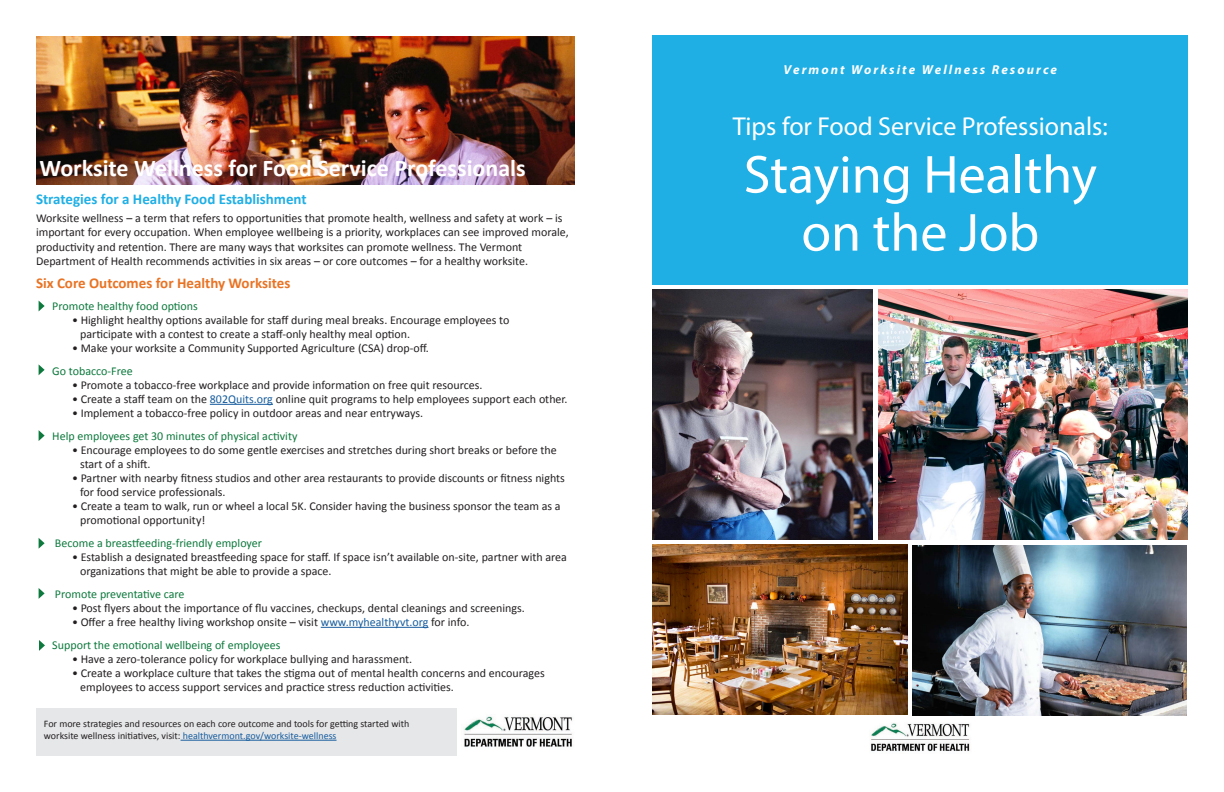
<style>
.page{position:relative;width:1224px;height:792px;background:#fff}
.page>*{position:absolute;margin:0;border:0;box-sizing:border-box;transform-origin:0 0}
.t1{font:54px/58px "Myriad Pro";color:#fff;text-align:center}
.t2{font:26px "Myriad Pro";color:#fff}
.t3{font:700 24px "Calibri";color:#fff}
.t4{font:700 15px "Calibri";color:#1fafe5}
.t5{font:700 15px "Calibri";color:#e97324}
.t6{font:italic 700 13px "Myriad Pro";letter-spacing:.16em;color:#fff}
.t7{font:12px/14px "Calibri";color:#231f20}
.t8{font:12px "Calibri";color:#0d793d}
.t9{font:10px "Calibri";color:#231f20}
.t10{font:10px "Calibri";color:#175d9e}
.s1{color:#175d9e}
.s2{color:#231f20}
</style>
<div class="page">
<div style="left:653px;top:36px;width:535px;height:249px;background:#1fafe5"></div>
<img style="left:653px;top:290px;width:220px;height:249px">
<img style="left:878px;top:290px;width:310px;height:249px">
<img style="left:652px;top:545px;width:255px;height:170px">
<img style="left:913px;top:546px;width:274px;height:169px">
<img style="left:36px;top:36px;width:539px;height:148px">
<div style="left:36px;top:708px;width:420px;height:48px;background:#e6e7e9"></div>
<hr style="left:181px;top:740px;width:156px;height:1px;background:#175d9e">
<img style="left:464px;top:716px;width:109px;height:31px">
<img style="left:871px;top:723px;width:99px;height:29px">
<hr style="left:210px;top:404px;width:63px;height:1px;background:#175d9e">
<hr style="left:321px;top:627px;width:108px;height:1px;background:#175d9e">
<svg style="left:39px;top:301px;width:6px;height:10px"></svg>
<svg style="left:39px;top:365px;width:6px;height:10px"></svg>
<svg style="left:39px;top:430px;width:6px;height:11px"></svg>
<svg style="left:39px;top:538px;width:6px;height:11px"></svg>
<svg style="left:39px;top:588px;width:6px;height:11px"></svg>
<svg style="left:39px;top:640px;width:6px;height:11px"></svg>
<p class="t3" style="left:40px;top:153px;width:488px">Worksite Wellness for Food Service Professionals</p>
<p class="t4" style="left:36px;top:189px;width:272px">Strategies for a Healthy Food Establishment</p>
<p class="t7" style="left:36px;top:211px;width:534px;line-height:14.4px">Worksite wellness – a term that refers to opportunities that promote health, wellness and safety at work – is important for every occupation. When employee wellbeing is a priority, workplaces can see improved morale, productivity and retention. There are many ways that worksites can promote wellness. The Vermont</p>
<p class="t7" style="left:36px;top:254px;width:494px">Department of Health recommends activities in six areas – or core outcomes – for a healthy worksite.</p>
<p class="t5" style="left:36px;top:273px;width:256px">Six Core Outcomes for Healthy Worksites</p>
<p class="t8" style="left:52px;top:298px;width:147px">Promote healthy food options</p>
<p class="t7" style="left:80px;top:313px;width:431px;text-indent:-8px">• Highlight healthy options available for staff during meal breaks. Encourage employees to participate with a contest to create a staff-only healthy meal option.</p>
<p class="t7" style="left:72px;top:341px;width:358px">• Make your worksite a Community Supported Agriculture (CSA) drop-off.</p>
<p class="t8" style="left:52px;top:363px;width:82px">Go tobacco-Free</p>
<p class="t7" style="left:72px;top:378px;width:412px">• Promote a tobacco-free workplace and provide information on free quit resources.</p>
<p class="t7" style="left:72px;top:392px;width:497px">• Create a staff team on the <span class="s1">802Quits.org</span> online quit programs to help employees support each other.</p>
<p class="t7" style="left:72px;top:406px;width:353px">• Implement a tobacco-free policy in outdoor areas and near entryways.</p>
<p class="t8" style="left:52px;top:428px;width:247px">Help employees get 30 minutes of physical activity</p>
<p class="t7" style="left:80px;top:443px;width:478px;text-indent:-8px">• Encourage employees to do some gentle exercises and stretches during short breaks or before the start of a shift.</p>
<p class="t7" style="left:80px;top:471px;width:486px;text-indent:-8px">• Partner with nearby fitness studios and other area restaurants to provide discounts or fitness nights for food service professionals.</p>
<p class="t7" style="left:80px;top:499px;width:482px;text-indent:-8px">• Create a team to walk, run or wheel a local 5K. Consider having the business sponsor the team as a promotional opportunity!</p>
<p class="t8" style="left:55px;top:535px;width:209px">Become a breastfeeding-friendly employer</p>
<p class="t7" style="left:80px;top:550px;width:488px;text-indent:-8px">• Establish a designated breastfeeding space for staff. If space isn’t available on-site, partner with area organizations that might be able to provide a space.</p>
<p class="t8" style="left:55px;top:586px;width:131px">Promote preventative care</p>
<p class="t7" style="left:72px;top:601px;width:454px">• Post flyers about the importance of flu vaccines, checkups, dental cleanings and screenings.</p>
<p class="t7" style="left:72px;top:615px;width:399px">• Offer a free healthy living workshop onsite – visit <span class="s1">www.myhealthyvt.org</span> for info.</p>
<p class="t8" style="left:52px;top:637px;width:230px">Support the emotional wellbeing of employees</p>
<p class="t7" style="left:72px;top:652px;width:342px">• Have a zero-tolerance policy for workplace bullying and harassment.</p>
<p class="t7" style="left:80px;top:666px;width:466px;text-indent:-8px">• Create a workplace culture that takes the stigma out of mental health concerns and encourages employees to access support services and practice stress reduction activities.</p>
<p class="t9" style="left:44px;top:717px;width:367px">For more strategies and resources on each core outcome and tools for getting started with</p>
<p class="t10" style="left:44px;top:729px;width:294px"><span class="s2">worksite wellness initiatives, visit:</span> healthvermont.gov/worksite-wellness</p>
<p class="t6" style="left:784px;top:62px;width:275px">Vermont Worksite Wellness Resource</p>
<p class="t2" style="left:733px;top:110px;width:377px">Tips for Food Service Professionals:</p>
<p class="t1" style="left:744px;top:145px;width:355px">Staying Healthy on the Job</p>
</div>
